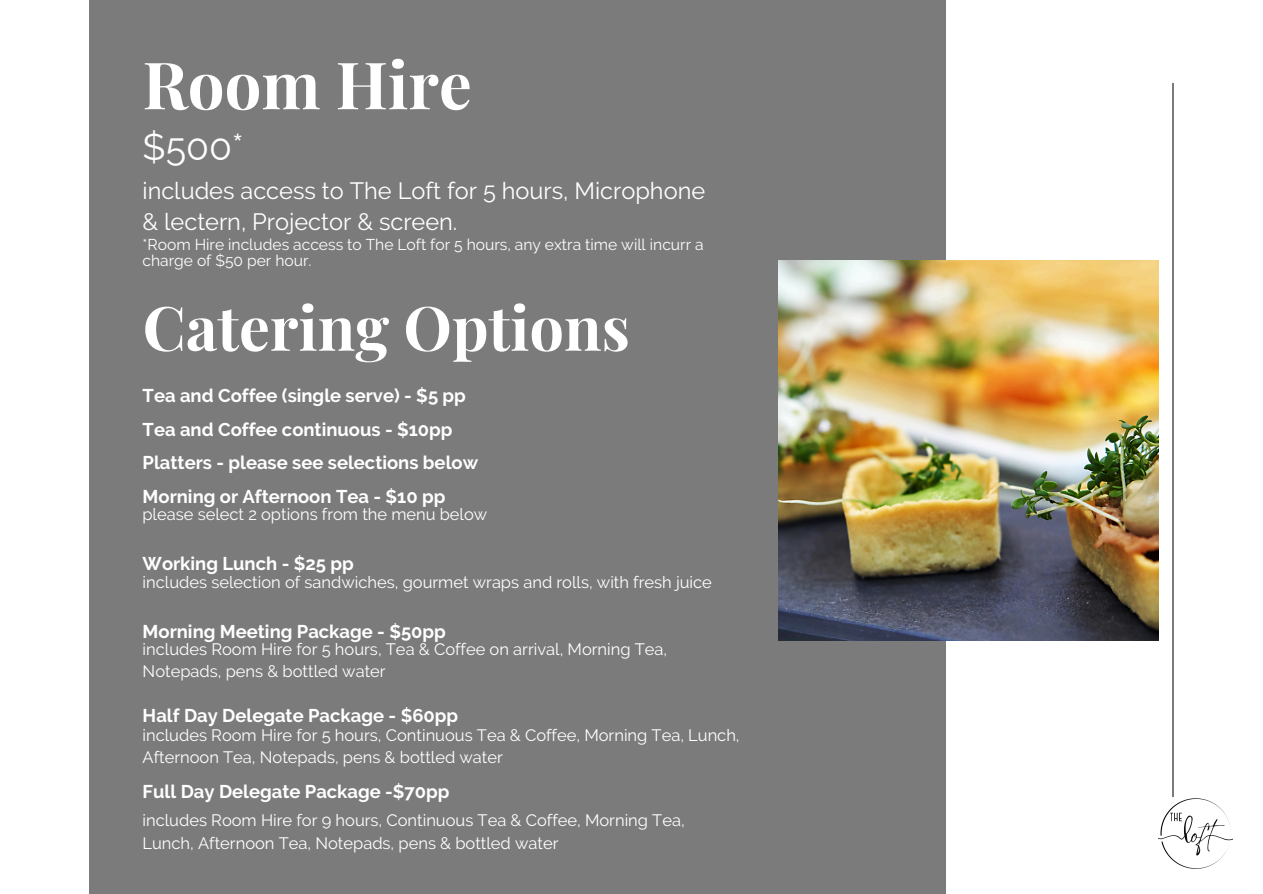
<style>
.page{position:relative;width:1263px;height:894px;background:#fff}
.page>*{position:absolute;margin:0;border:0;box-sizing:border-box;transform-origin:0 0}
.t1{font:700 65.25px "Playfair Display";color:#fff}
.t2{font:700 61.2px "Playfair Display";color:#fff}
.t3{font:37.5px "Raleway";color:#fff}
.t4{font:23.55px/31.5px "Raleway";color:#fff}
.t5{font:700 18.45px/33.6px "Raleway";color:#fff}
.t6{font:16.5px/22.5px "Raleway";color:#fff}
.t7{font:15.6px/15.8px "Raleway";color:#fdfefe}
</style>
<div class="page">
<hr style="left:1172px;top:83px;width:2px;height:714px;background:#7b7b7b">
<div style="left:89px;top:0;width:856px;height:893px;background:#7b7b7b"></div>
<img style="left:1159px;top:798px;width:74px;height:70px">
<img style="left:779px;top:261px;width:380px;height:379px">
<h1 class="t1" style="left:143px;top:39px;width:331px">Room Hire</h1>
<p class="t3" style="left:143px;top:125px;width:103px">$500*</p>
<p class="t4" style="left:143px;top:175px;width:564px">includes access to The Loft for 5 hours, Microphone &amp; lectern, Projector &amp; screen.</p>
<p class="t7" style="left:143px;top:236px;width:563px">*Room Hire includes access to The Loft for 5 hours, any extra time will incurr a charge of $50 per hour.</p>
<h4 class="t2" style="left:143px;top:284px;width:489px">Catering Options</h4>
<h1 class="t5" style="left:143px;top:378px;width:337px">Tea and Coffee (single serve) - $5 pp Tea and Coffee continuous - $10pp Platters - please see selections below Morning or Afternoon Tea - $10 pp</h1>
<p class="t6" style="left:142px;top:503px;width:346px">please select 2 options from the menu below</p>
<h4 class="t5" style="left:143px;top:546px;width:213px">Working Lunch - $25 pp</h4>
<p class="t6" style="left:143px;top:570px;width:571px">includes selection of sandwiches, gourmet wraps and rolls, with fresh juice</p>
<h4 class="t5" style="left:143px;top:614px;width:305px">Morning Meeting Package - $50pp</h4>
<p class="t6" style="left:143px;top:637px;width:526px">includes Room Hire for 5 hours, Tea &amp; Coffee on arrival, Morning Tea,<br>Notepads, pens &amp; bottled water</p>
<h4 class="t5" style="left:143px;top:698px;width:317px">Half Day Delegate Package - $60pp</h4>
<p class="t6" style="left:143px;top:723px;width:599px">includes Room Hire for 5 hours, Continuous Tea &amp; Coffee, Morning Tea, Lunch,<br>Afternoon Tea, Notepads, pens &amp; bottled water</p>
<h4 class="t5" style="left:143px;top:774px;width:308px">Full Day Delegate Package -$70pp</h4>
<p class="t6" style="left:143px;top:809px;width:544px">includes Room Hire for 9 hours, Continuous Tea &amp; Coffee, Morning Tea,<br>Lunch, Afternoon Tea, Notepads, pens &amp; bottled water</p>
</div>
